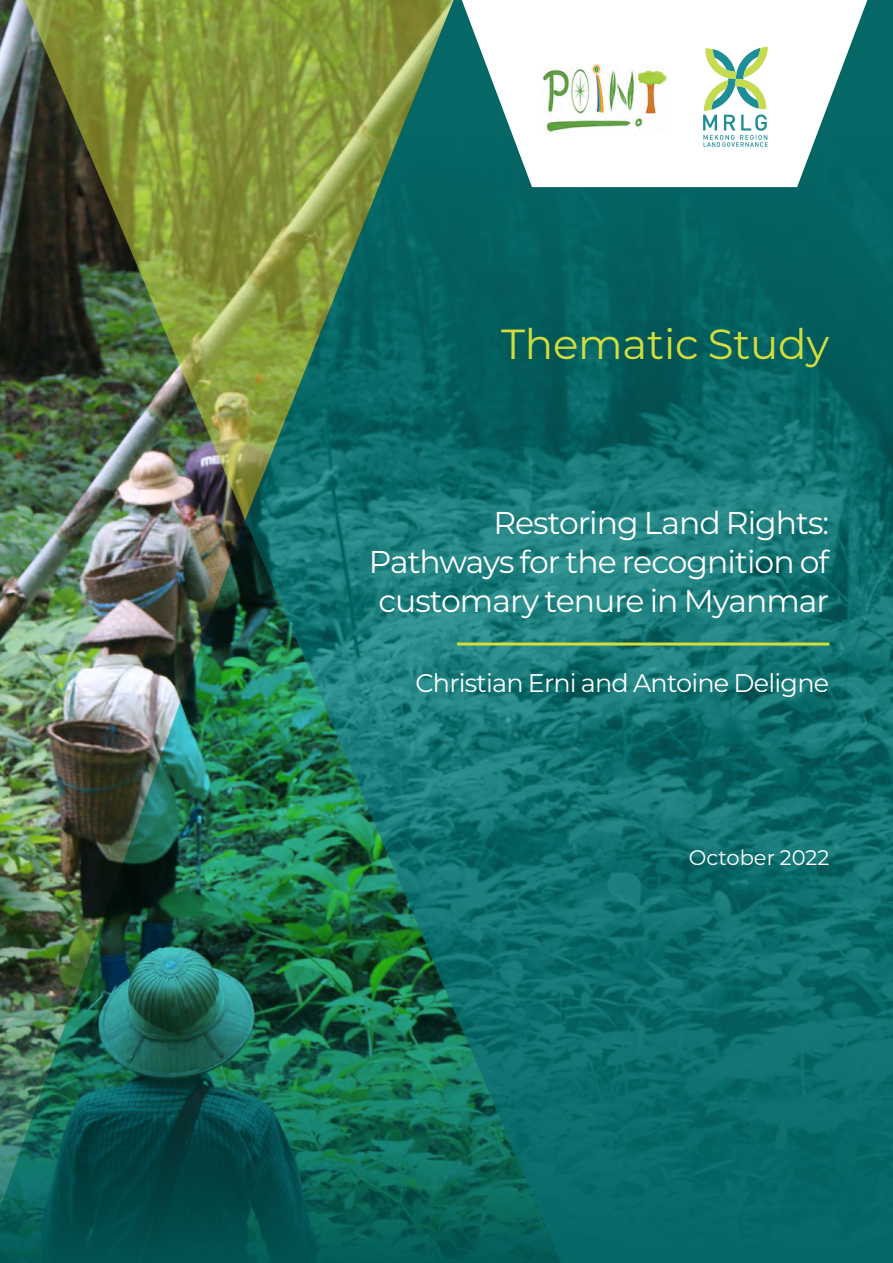
<style>
.page{position:relative;width:893px;height:1263px;background:#fff}
.page>*{position:absolute;margin:0;border:0;box-sizing:border-box;transform-origin:0 0}
.t1{font:42px "Montserrat";letter-spacing:-.005em;color:#d3dd3c}
.t2{font:31.5px "Montserrat";letter-spacing:-.03em;color:#fff}
.t3{font:25.5px "Montserrat";letter-spacing:-.03em;color:#fff}
.t4{font:21px "Montserrat";color:#fff}
</style>
<div class="page">
<img style="left:561px;top:504px;width:332px;height:759px">
<svg style="left:561px;top:0;width:332px;height:504px;fill:#046362"></svg>
<hr style="left:457px;top:642px;width:372px;height:3px;background:#d3dd3c">
<svg style="left:561px;top:0;width:306px;height:187px"></svg>
<img style="left:0;top:0;width:561px;height:520px">
<img style="left:20px;top:0;width:438px;height:520px">
<img style="left:0;top:520px;width:567px;height:743px">
<svg style="left:703px;top:47px;width:65px;height:100px"></svg>
<img style="left:542px;top:65px;width:128px;height:70px">
<p class="t1" style="left:501px;top:316px;width:330px">Thematic Study</p>
<p class="t2" style="left:493px;top:502px;width:337px">Restoring Land Rights:</p>
<p class="t2" style="left:369px;top:541px;width:462px">Pathways for the recognition of</p>
<p class="t2" style="left:378px;top:580px;width:452px">customary tenure in Myanmar</p>
<p class="t3" style="left:415px;top:666px;width:415px">Christian Erni and Antoine Deligne</p>
<p class="t4" style="left:689px;top:844px;width:142px">October 2022</p>
</div>
